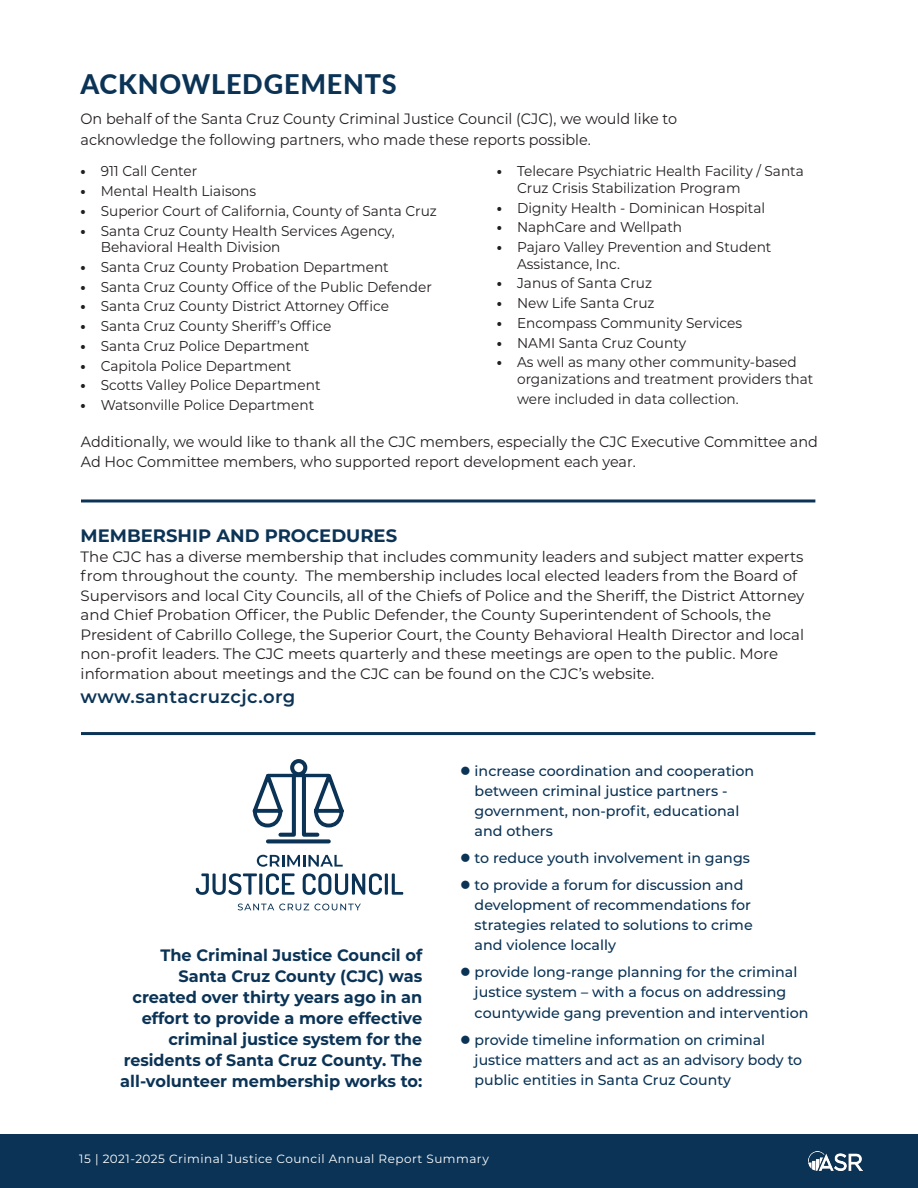
<style>
.page{position:relative;width:918px;height:1188px;background:#fff}
.page>*{position:absolute;margin:0;border:0;box-sizing:border-box;transform-origin:0 0}
.t1{font:800 27px "Lato";letter-spacing:.03em;color:#0b3355}
.t2{font:700 18px "Montserrat";color:#0b3355}
.t3{font:600 18px "Montserrat";letter-spacing:.025em;color:#0b3355}
.t4{font:700 16.5px/21px "Montserrat";color:#0b3355;text-align:right}
.t5{font:15px/19.5px "Montserrat";color:#231f20}
.t6{font:15px/20.2px "Montserrat";color:#231f20;scale:.96 1}
.t7{font:14.25px/16.5px "Montserrat";color:#231f20;scale:.96 1}
.t8{font:500 14.25px/20px "Montserrat";color:#0b3355}
.footer-text-left-white{font:12px "Montserrat";letter-spacing:.04em;color:#fff}
.s1{font-weight:800}
</style>
<div class="page">
<hr style="left:81px;top:732px;width:734px;height:3px;background:#0b3355">
<hr style="left:81px;top:499px;width:734px;height:3px;background:#0b3355">
<svg style="left:252px;top:759px;width:92px;height:85px"></svg>
<svg style="left:196px;top:873px;width:99px;height:22px"></svg>
<svg style="left:303px;top:873px;width:100px;height:22px"></svg>
<svg style="left:257px;top:855px;width:86px;height:12px"></svg>
<svg style="left:238px;top:904px;width:123px;height:6px"></svg>
<div style="left:0;top:1134px;width:918px;height:54px;background:#0b3355"></div>
<img style="left:808px;top:1152px;width:55px;height:18px">
<p class="t1" style="left:80px;top:65px;width:318px">ACKNOWLEDGEMENTS</p>
<p class="t6" style="left:80px;top:108px;width:623px">On behalf of the Santa Cruz County Criminal Justice Council (CJC), we would like to acknowledge the following partners, who made these reports possible.</p>
<p class="t7" style="left:80px;top:163px;width:123px"><span class="s1">•</span> 911 Call Center</p>
<p class="t7" style="left:80px;top:182px;width:185px"><span class="s1">•</span> Mental Health Liaisons</p>
<p class="t7" style="left:80px;top:202px;width:373px"><span class="s1">•</span> Superior Court of California, County of Santa Cruz</p>
<p class="t7" style="left:101px;top:222px;width:308px;text-indent:-20px"><span class="s1">•</span> Santa Cruz County Health Services Agency,<br>Behavioral Health Division</p>
<p class="t7" style="left:80px;top:258px;width:323px"><span class="s1">•</span> Santa Cruz County Probation Department</p>
<p class="t7" style="left:80px;top:278px;width:367px"><span class="s1">•</span> Santa Cruz County Office of the Public Defender</p>
<p class="t7" style="left:80px;top:298px;width:323px"><span class="s1">•</span> Santa Cruz County District Attorney Office</p>
<p class="t7" style="left:80px;top:317px;width:263px"><span class="s1">•</span> Santa Cruz County Sheriff’s Office</p>
<p class="t7" style="left:80px;top:337px;width:240px"><span class="s1">•</span> Santa Cruz Police Department</p>
<p class="t7" style="left:80px;top:357px;width:221px"><span class="s1">•</span> Capitola Police Department</p>
<p class="t7" style="left:80px;top:377px;width:252px"><span class="s1">•</span> Scotts Valley Police Department</p>
<p class="t7" style="left:80px;top:396px;width:245px"><span class="s1">•</span> Watsonville Police Department</p>
<p class="t7" style="left:517px;top:163px;width:300px;text-indent:-20px"><span class="s1">•</span> Telecare Psychiatric Health Facility / Santa<br>Cruz Crisis Stabilization Program</p>
<p class="t7" style="left:497px;top:199px;width:281px"><span class="s1">•</span> Dignity Health - Dominican Hospital</p>
<p class="t7" style="left:497px;top:219px;width:195px"><span class="s1">•</span> NaphCare and Wellpath</p>
<p class="t7" style="left:517px;top:238px;width:267px;text-indent:-20px"><span class="s1">•</span> Pajaro Valley Prevention and Student<br>Assistance, Inc.</p>
<p class="t7" style="left:497px;top:275px;width:163px"><span class="s1">•</span> Janus of Santa Cruz</p>
<p class="t7" style="left:497px;top:294px;width:166px"><span class="s1">•</span> New Life Santa Cruz</p>
<p class="t7" style="left:497px;top:314px;width:257px"><span class="s1">•</span> Encompass Community Services</p>
<p class="t7" style="left:497px;top:334px;width:199px"><span class="s1">•</span> NAMI Santa Cruz County</p>
<p class="t7" style="left:517px;top:354px;width:310px;text-indent:-20px"><span class="s1">•</span> As well as many other community-based organizations and treatment providers that</p>
<p class="t7" style="left:517px;top:390px;width:232px">were included in data collection.</p>
<p class="t6" style="left:81px;top:432px;width:769px;line-height:19.5px">Additionally, we would like to thank all the CJC members, especially the CJC Executive Committee and<br>Ad Hoc Committee members, who supported report development each year.</p>
<p class="t2" style="left:81px;top:523px;width:318px">MEMBERSHIP AND PROCEDURES</p>
<p class="t5" style="left:81px;top:546px;width:725px">The CJC has a diverse membership that includes community leaders and subject matter experts from throughout the county. The membership includes local elected leaders from the Board of Supervisors and local City Councils, all of the Chiefs of Police and the Sheriff, the District Attorney and Chief Probation Officer, the Public Defender, the County Superintendent of Schools, the President of Cabrillo College, the Superior Court, the County Behavioral Health Director and local non-profit leaders. The CJC meets quarterly and these meetings are open to the public. More information about meetings and the CJC can be found on the CJC’s website.</p>
<p class="t3" style="left:81px;top:684px;width:216px">www.santacruzcjc.org</p>
<p class="t4" style="left:120px;top:943px;width:303px">The Criminal Justice Council of Santa Cruz County (CJC) was created over thirty years ago in an effort to provide a more effective criminal justice system for the residents of Santa Cruz County. The all-volunteer membership works to:</p>
<p class="t8" style="left:475px;top:760px;width:281px;text-indent:-14px">● increase coordination and cooperation between criminal justice partners - government, non-profit, educational and others</p>
<p class="t8" style="left:460px;top:847px;width:291px">● to reduce youth involvement in gangs</p>
<p class="t8" style="left:475px;top:874px;width:280px;text-indent:-14px">● to provide a forum for discussion and development of recommendations for strategies related to solutions to crime and violence locally</p>
<p class="t8" style="left:460px;top:961px;width:339px;text-align:center">● provide long-range planning for the criminal justice system – with a focus on addressing</p>
<p class="t8" style="left:475px;top:1003px;width:335px">countywide gang prevention and intervention</p>
<p class="t8" style="left:475px;top:1030px;width:329px;text-indent:-14px">● provide timeline information on criminal justice matters and act as an advisory body to public entities in Santa Cruz County</p>
<p class="footer-text-left-white" style="left:79px;top:1150px;width:411px">15 | 2021-2025 Criminal Justice Council Annual Report Summary</p>
</div>
